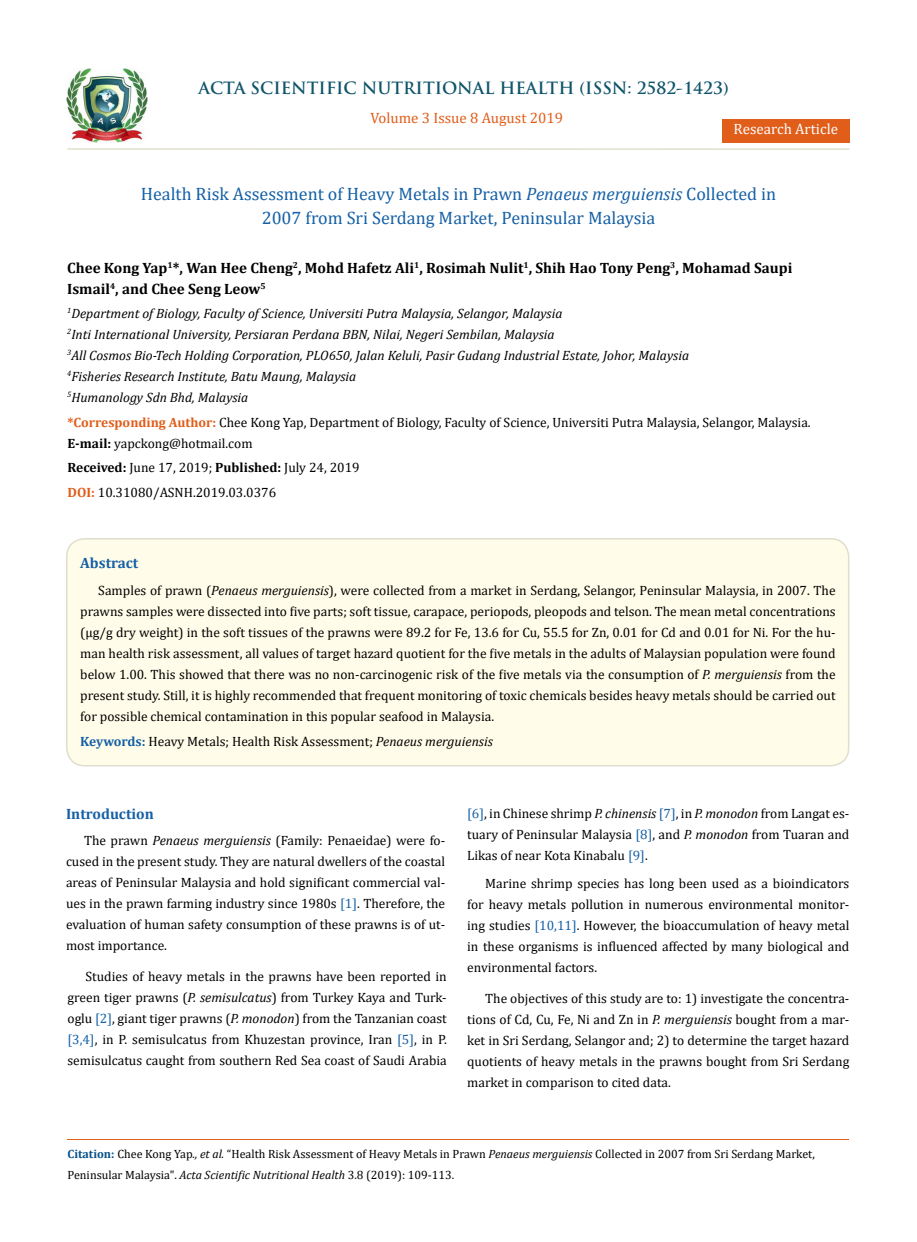
<style>
.page{position:relative;width:917px;height:1242px;background:#fff}
.page>*{position:absolute;margin:0;border:0;box-sizing:border-box;transform-origin:0 0}
.t1{font:18px/24px "Cambria";color:#1560a6;text-align:center}
.t2{font:700 16.5px "Trajan Pro";color:#0e546a}
.t3{font:700 15px/21px "Cambria";color:#000}
.t4{font:15px "Cambria";color:#e05d1a}
.t5{font:700 15px "Cambria";color:#1560a6}
.t6{font:15px "Cambria";color:#fff}
.t7{font:13.5px/21px "Cambria";color:#000;text-align:justify}
.t8{font:italic 13.5px/21px "Cambria";color:#000}
.t9{font:12px/21px "Cambria";color:#000}
.s1{font-style:italic}
.s2{font-weight:700;color:#e05d1a}
.s3{font-weight:700}
.s4{font-weight:700;color:#1560a6}
.s5{color:#1560a6}
.s6{font-weight:700;color:#035089}
</style>
<div class="page">
<img style="left:67px;top:68px;width:80px;height:74px">
<div style="left:722px;top:119px;width:127px;height:23px;background:#e05d1a"></div>
<div style="left:67px;top:539px;width:781px;height:227px;background:#fffde9;border-radius:18px"></div>
<div style="left:66px;top:538px;width:783px;height:228px;border:2px solid #e0dfcd;border-radius:18px"></div>
<hr style="left:67px;top:1139px;width:782px;height:1px;background:#e05d1a">
<hr style="left:67px;top:148px;width:782px;height:2px;background:#e0dfcd">
<p class="t2" style="left:198px;top:77px;width:532px">ACTA SCIENTIFIC NUTRITIONAL HEALTH (ISSN: 2582-1423)</p>
<p class="t4" style="left:370px;top:109px;width:194px">Volume 3 Issue 8 August 2019</p>
<p class="t6" style="left:733px;top:120px;width:106px">Research Article</p>
<h1 class="t1" style="left:141px;top:181px;width:637px">Health Risk Assessment of Heavy Metals in Prawn <span class="s1">Penaeus merguiensis</span> Collected in<br>2007 from Sri Serdang Market, Peninsular Malaysia</h1>
<p class="t3" style="left:67px;top:257px;width:726px">Chee Kong Yap<sup>1</sup>*, Wan Hee Cheng<sup>2</sup>, Mohd Hafetz Ali<sup>1</sup>, Rosimah Nulit<sup>1</sup>, Shih Hao Tony Peng<sup>3</sup>, Mohamad Saupi<br>Ismail<sup>4</sup>, and Chee Seng Leow<sup>5</sup></p>
<p class="t8" style="left:67px;top:302px;width:623px"><sup>1</sup>Department of Biology, Faculty of Science, Universiti Putra Malaysia, Selangor, Malaysia<br><sup>2</sup>Inti International University, Persiaran Perdana BBN, Nilai, Negeri Sembilan, Malaysia<br><sup>3</sup>All Cosmos Bio-Tech Holding Corporation, PLO650, Jalan Keluli, Pasir Gudang Industrial Estate, Johor, Malaysia <sup>4</sup>Fisheries Research Institute, Batu Maung, Malaysia<br><sup>5</sup>Humanology Sdn Bhd, Malaysia</p>
<p class="t7" style="left:67px;top:411px;width:744px"><span class="s2">*Corresponding Author:</span> Chee Kong Yap, Department of Biology, Faculty of Science, Universiti Putra Malaysia, Selangor, Malaysia.<br><span class="s3">E-mail:</span> yapckong@hotmail.com</p>
<p class="t7" style="left:67px;top:457px;width:294px"><span class="s3">Received:</span> June 17, 2019; <span class="s3">Published:</span> July 24, 2019</p>
<p class="t7" style="left:67px;top:482px;width:210px"><span class="s2">DOI:</span> 10.31080/ASNH.2019.03.0376</p>
<p class="t5" style="left:80px;top:553px;width:60px">Abstract</p>
<p class="t7" style="left:80px;top:580px;width:756px;text-indent:18px">Samples of prawn (<span class="s1">Penaeus merguiensis</span>), were collected from a market in Serdang, Selangor, Peninsular Malaysia, in 2007. The prawns samples were dissected into five parts; soft tissue, carapace, periopods, pleopods and telson. The mean metal concentrations (µg/g dry weight) in the soft tissues of the prawns were 89.2 for Fe, 13.6 for Cu, 55.5 for Zn, 0.01 for Cd and 0.01 for Ni. For the hu&shy;man health risk assessment, all values of target hazard quotient for the five metals in the adults of Malaysian population were found below 1.00. This showed that there was no non-carcinogenic risk of the five metals via the consumption of <span class="s1">P. merguiensis</span> from the present study. Still, it is highly recommended that frequent monitoring of toxic chemicals besides heavy metals should be carried out for possible chemical contamination in this popular seafood in Malaysia.</p>
<p class="t7" style="left:80px;top:731px;width:414px"><span class="s4">Keywords:</span> Heavy Metals; Health Risk Assessment; <span class="s1">Penaeus merguiensis</span></p>
<p class="t5" style="left:66px;top:803px;width:89px">Introduction</p>
<p class="t7" style="left:66px;top:830px;width:381px;text-indent:18px">The prawn <span class="s1">Penaeus merguiensis</span> (Family: Penaeidae) were fo&shy;cused in the present study. They are natural dwellers of the coastal areas of Peninsular Malaysia and hold significant commercial val&shy;ues in the prawn farming industry since 1980s <span class="s5">[1]</span>. Therefore, the evaluation of human safety consumption of these prawns is of ut&shy;most importance.</p>
<p class="t7" style="left:67px;top:966px;width:381px;text-indent:18px">Studies of heavy metals in the prawns have been reported in green tiger prawns (<span class="s1">P. semisulcatus</span>) from Turkey Kaya and Turk&shy;oglu <span class="s5">[2]</span>, giant tiger prawns (<span class="s1">P. monodon</span>) from the Tanzanian coast <span class="s5">[3,4]</span>, in P. semisulcatus from Khuzestan province, Iran <span class="s5">[5]</span>, in P. semisulcatus caught from southern Red Sea coast of Saudi Arabia</p>
<p class="t7" style="left:467px;top:802px;width:384px"><span class="s5">[6]</span>, in Chinese shrimp <span class="s1">P. chinensis</span> <span class="s5">[7]</span>, in <span class="s1">P. monodon</span> from Langat es&shy;tuary of Peninsular Malaysia <span class="s5">[8]</span>, and <span class="s1">P. monodon</span> from Tuaran and Likas of near Kota Kinabalu <span class="s5">[9]</span>.</p>
<p class="t7" style="left:467px;top:873px;width:384px;text-indent:18px">Marine shrimp species has long been used as a bioindicators for heavy metals pollution in numerous environmental monitor&shy;ing studies <span class="s5">[10,11]</span>. However, the bioaccumulation of heavy metal in these organisms is influenced affected by many biological and environmental factors.</p>
<p class="t7" style="left:467px;top:988px;width:384px;text-indent:18px">The objectives of this study are to: 1) investigate the concentra&shy;tions of Cd, Cu, Fe, Ni and Zn in <span class="s1">P. merguiensis</span> bought from a mar&shy;ket in Sri Serdang, Selangor and; 2) to determine the target hazard quotients of heavy metals in the prawns bought from Sri Serdang market in comparison to cited data.</p>
<p class="t9" style="left:67px;top:1144px;width:749px"><span class="s6">Citation:</span> Chee Kong Yap<span class="s1">., et al.</span> “Health Risk Assessment of Heavy Metals in Prawn <span class="s1">Penaeus merguiensis</span> Collected in 2007 from Sri Serdang Market,<br>Peninsular Malaysia". <span class="s1">Acta Scientific Nutritional Health</span> 3.8 (2019): 109-113.</p>
</div>
